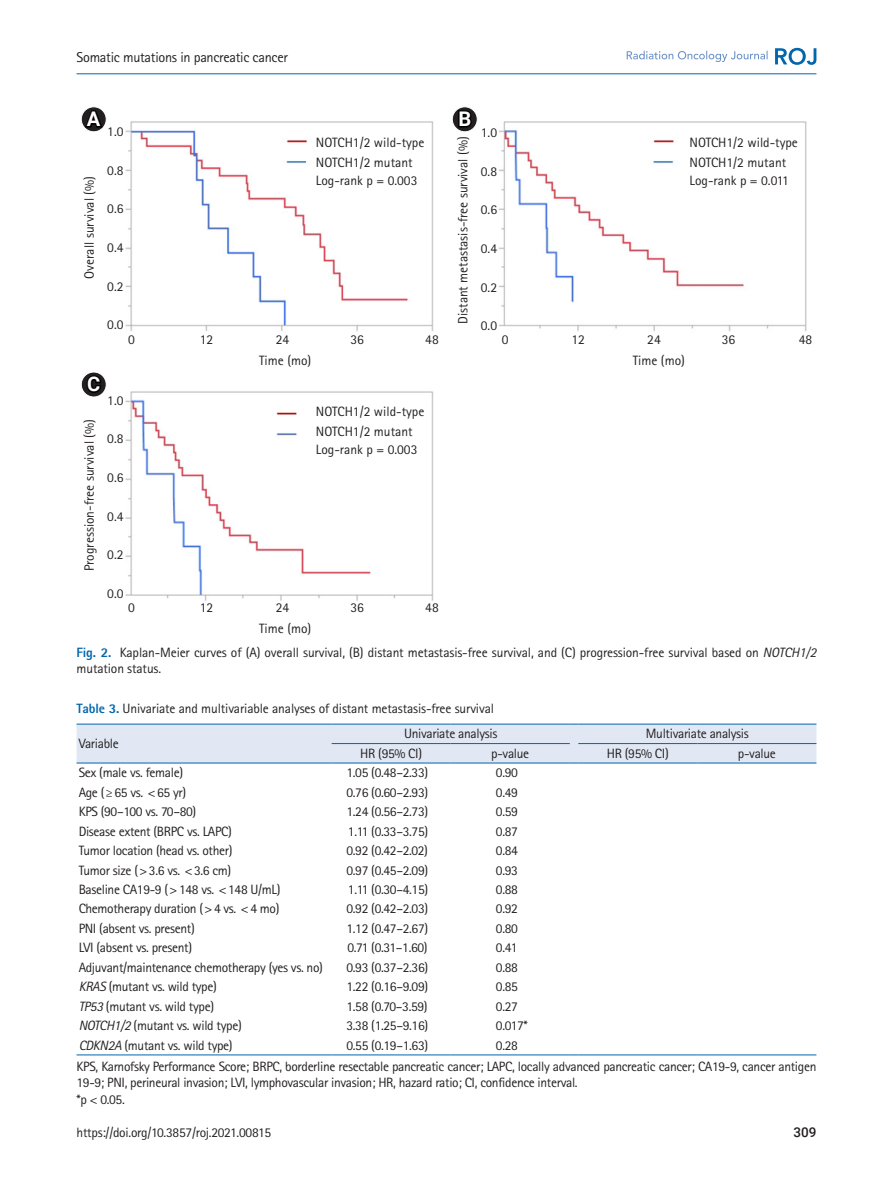
<style>
.page{position:relative;width:893px;height:1191px;background:#fff}
.page>*{position:absolute;margin:0;border:0;box-sizing:border-box;transform-origin:0 0}
.t1{font:700 20.25px "Roboto";color:#fff}
.t2{font:14.25px "Rotis Sans Serif Std";letter-spacing:-.02em;color:#231f20}
.tbody{font:13.5px "Rotis Sans Serif Std";letter-spacing:-.025em;color:#231f20}
.picture_print{font:13.5px "Rotis Sans Serif Std";color:#231f20}
.table-wrap-foot{font:13.5px/16.5px "Rotis Sans Serif Std";letter-spacing:-.025em;color:#231f20}
.fig-caption{font:13.5px/16.5px "Rotis Sans Serif Std";letter-spacing:-.01em;color:#231f20}
.table-caption{font:13.5px "Rotis Sans Serif Std";letter-spacing:-.01em;color:#231f20}
.t3{font:500 13.5px "Roboto";color:#231f20}
.s1{font-weight:800;color:#0166ac}
.s2{font-style:italic}
</style>
<div class="page">
<img style="left:125px;top:121px;width:682px;height:480px">
<hr style="left:77px;top:1054px;width:255px;height:1px;background:#0166ac">
<hr style="left:332px;top:1054px;width:119px;height:1px;background:#0166ac">
<hr style="left:451px;top:1054px;width:119px;height:1px;background:#0166ac">
<hr style="left:578px;top:1054px;width:119px;height:1px;background:#0166ac">
<hr style="left:697px;top:1054px;width:119px;height:1px;background:#0166ac">
<svg style="left:77px;top:724px;width:739px;height:39px;background:#d7e2f1"></svg>
<hr style="left:578px;top:762px;width:119px;height:1px;background:#0166ac">
<hr style="left:697px;top:762px;width:119px;height:1px;background:#0166ac">
<svg style="left:452px;top:107px;width:25px;height:25px"></svg>
<div style="left:452px;top:106px;width:26px;height:26px;border:1px solid #fff;border-radius:50%"></div>
<svg style="left:457px;top:108px;width:17px;height:21px"></svg>
<svg style="left:81px;top:107px;width:25px;height:25px"></svg>
<div style="left:81px;top:106px;width:26px;height:26px;border:1px solid #fff;border-radius:50%"></div>
<svg style="left:83px;top:109px;width:21px;height:21px"></svg>
<svg style="left:81px;top:372px;width:25px;height:25px"></svg>
<div style="left:81px;top:371px;width:26px;height:26px;border:1px solid #fff;border-radius:50%"></div>
<svg style="left:85px;top:373px;width:18px;height:22px"></svg>
<hr style="left:77px;top:73px;width:739px;height:1px;background:#0166ac">
<svg style="left:775px;top:48px;width:41px;height:17px"></svg>
<svg style="left:627px;top:51px;width:141px;height:11px"></svg>
<p class="t2" style="left:77px;top:49px;width:213px">Somatic mutations in pancreatic cancer</p>
<p class="t1" style="left:87px;top:105px;width:15px">A</p>
<p class="t1" style="left:458px;top:105px;width:14px">B</p>
<p class="picture_print" style="left:107px;top:124px;width:18px">1.0</p>
<p class="picture_print" style="left:107px;top:162px;width:18px">0.8</p>
<p class="picture_print" style="left:107px;top:201px;width:18px">0.6</p>
<p class="picture_print" style="left:107px;top:239px;width:18px">0.4</p>
<p class="picture_print" style="left:107px;top:278px;width:18px">0.2</p>
<p class="picture_print" style="left:107px;top:317px;width:18px">0.0</p>
<p class="picture_print" style="left:316px;top:134px;width:110px">NOTCH1/2 wild-type</p>
<p class="picture_print" style="left:455px;top:324px;width:189px;rotate:-90deg">Distant metastasis-free survival (%)</p>
<p class="picture_print" style="left:316px;top:154px;width:98px">NOTCH1/2 mutant</p>
<p class="picture_print" style="left:316px;top:172px;width:103px">Log-rank p = 0.003</p>
<p class="picture_print" style="left:81px;top:279px;width:104px;rotate:-90deg">Overall survival (%)</p>
<p class="picture_print" style="left:481px;top:125px;width:18px">1.0</p>
<p class="picture_print" style="left:481px;top:163px;width:18px">0.8</p>
<p class="picture_print" style="left:481px;top:202px;width:18px">0.6</p>
<p class="picture_print" style="left:481px;top:240px;width:18px">0.4</p>
<p class="picture_print" style="left:481px;top:279px;width:18px">0.2</p>
<p class="picture_print" style="left:481px;top:317px;width:18px">0.0</p>
<p class="picture_print" style="left:689px;top:134px;width:110px">NOTCH1/2 wild-type</p>
<p class="picture_print" style="left:689px;top:154px;width:98px">NOTCH1/2 mutant</p>
<p class="picture_print" style="left:689px;top:172px;width:101px">Log-rank p = 0.011</p>
<p class="picture_print" style="left:128px;top:331px;width:8px">0</p>
<p class="t1" style="left:87px;top:370px;width:15px">C</p>
<p class="picture_print" style="left:81px;top:571px;width:154px;rotate:-90deg">Progression-free survival (%)</p>
<p class="picture_print" style="left:107px;top:392px;width:18px">1.0</p>
<p class="picture_print" style="left:107px;top:431px;width:18px">0.8</p>
<p class="picture_print" style="left:107px;top:469px;width:18px">0.6</p>
<p class="picture_print" style="left:107px;top:508px;width:18px">0.4</p>
<p class="picture_print" style="left:107px;top:547px;width:18px">0.2</p>
<p class="picture_print" style="left:107px;top:585px;width:18px">0.0</p>
<p class="picture_print" style="left:128px;top:600px;width:8px">0</p>
<p class="picture_print" style="left:200px;top:331px;width:15px">12</p>
<p class="picture_print" style="left:502px;top:331px;width:8px">0</p>
<p class="picture_print" style="left:276px;top:331px;width:15px">24</p>
<p class="picture_print" style="left:571px;top:331px;width:15px">12</p>
<p class="picture_print" style="left:350px;top:331px;width:15px">36</p>
<p class="picture_print" style="left:647px;top:331px;width:15px">24</p>
<p class="picture_print" style="left:425px;top:331px;width:15px">48</p>
<p class="picture_print" style="left:722px;top:331px;width:15px">36</p>
<p class="picture_print" style="left:259px;top:352px;width:54px">Time (mo)</p>
<p class="picture_print" style="left:316px;top:403px;width:110px">NOTCH1/2 wild-type</p>
<p class="picture_print" style="left:316px;top:423px;width:98px">NOTCH1/2 mutant</p>
<p class="picture_print" style="left:316px;top:441px;width:103px">Log-rank p = 0.003</p>
<p class="picture_print" style="left:200px;top:600px;width:15px">12</p>
<p class="picture_print" style="left:276px;top:600px;width:15px">24</p>
<p class="picture_print" style="left:259px;top:620px;width:54px">Time (mo)</p>
<p class="picture_print" style="left:350px;top:600px;width:15px">36</p>
<p class="picture_print" style="left:425px;top:600px;width:15px">48</p>
<p class="picture_print" style="left:633px;top:352px;width:54px">Time (mo)</p>
<p class="picture_print" style="left:799px;top:331px;width:15px">48</p>
<p class="fig-caption" style="left:77px;top:644px;width:741px"><span class="s1">Fig. 2.</span> Kaplan-Meier curves of (A) overall survival, (B) distant metastasis-free survival, and (C) progression-free survival based on <span class="s2">NOTCH1/2 </span>mutation status.</p>
<p class="table-caption" style="left:77px;top:700px;width:419px"><span class="s1">Table 3.</span> Univariate and multivariable analyses of distant metastasis-free survival</p>
<p class="tbody" style="left:79px;top:735px;width:42px">Variable</p>
<p class="tbody" style="left:404px;top:725px;width:95px">Univariate analysis</p>
<p class="tbody" style="left:646px;top:725px;width:104px">Multivariate analysis</p>
<p class="tbody" style="left:360px;top:745px;width:63px">HR (95% CI)</p>
<p class="tbody" style="left:491px;top:745px;width:39px">p-value</p>
<p class="tbody" style="left:607px;top:745px;width:63px">HR (95% CI)</p>
<p class="tbody" style="left:738px;top:745px;width:39px">p-value</p>
<p class="tbody" style="left:79px;top:764px;width:106px">Sex (male vs. female)</p>
<p class="tbody" style="left:346px;top:764px;width:83px">1.05 (0.48–2.33)</p>
<p class="tbody" style="left:496px;top:764px;width:23px">0.90</p>
<p class="tbody" style="left:79px;top:784px;width:109px">Age (≥65 vs. &lt;65 yr)</p>
<p class="tbody" style="left:346px;top:784px;width:83px">0.76 (0.60–2.93)</p>
<p class="tbody" style="left:496px;top:784px;width:23px">0.49</p>
<p class="tbody" style="left:79px;top:803px;width:119px">KPS (90–100 vs. 70–80)</p>
<p class="tbody" style="left:346px;top:803px;width:83px">1.24 (0.56–2.73)</p>
<p class="tbody" style="left:496px;top:803px;width:23px">0.59</p>
<p class="tbody" style="left:79px;top:823px;width:155px">Disease extent (BRPC vs. LAPC)</p>
<p class="tbody" style="left:348px;top:823px;width:82px">1.11 (0.33–3.75)</p>
<p class="tbody" style="left:496px;top:823px;width:23px">0.87</p>
<p class="tbody" style="left:79px;top:842px;width:155px">Tumor location (head vs. other)</p>
<p class="tbody" style="left:346px;top:842px;width:83px">0.92 (0.42–2.02)</p>
<p class="tbody" style="left:496px;top:842px;width:23px">0.84</p>
<p class="tbody" style="left:79px;top:862px;width:154px">Tumor size (&gt;3.6 vs. &lt;3.6 cm)</p>
<p class="tbody" style="left:346px;top:862px;width:83px">0.97 (0.45–2.09)</p>
<p class="tbody" style="left:496px;top:862px;width:23px">0.93</p>
<p class="tbody" style="left:79px;top:881px;width:203px">Baseline CA19-9 (&gt;148 vs. &lt;148 U/mL)</p>
<p class="tbody" style="left:348px;top:881px;width:82px">1.11 (0.30–4.15)</p>
<p class="tbody" style="left:496px;top:881px;width:23px">0.88</p>
<p class="tbody" style="left:79px;top:901px;width:202px">Chemotherapy duration (&gt;4 vs. &lt;4 mo)</p>
<p class="tbody" style="left:346px;top:901px;width:83px">0.92 (0.42–2.03)</p>
<p class="tbody" style="left:496px;top:901px;width:23px">0.92</p>
<p class="tbody" style="left:79px;top:920px;width:118px">PNI (absent vs. present)</p>
<p class="tbody" style="left:346px;top:920px;width:83px">1.12 (0.47–2.67)</p>
<p class="tbody" style="left:496px;top:920px;width:23px">0.80</p>
<p class="tbody" style="left:79px;top:939px;width:115px">LVI (absent vs. present)</p>
<p class="tbody" style="left:347px;top:939px;width:82px">0.71 (0.31–1.60)</p>
<p class="tbody" style="left:496px;top:939px;width:23px">0.41</p>
<p class="tbody" style="left:79px;top:959px;width:246px">Adjuvant/maintenance chemotherapy (yes vs. no)</p>
<p class="tbody" style="left:346px;top:959px;width:83px">0.93 (0.37–2.36)</p>
<p class="tbody" style="left:496px;top:959px;width:23px">0.88</p>
<p class="tbody" style="left:79px;top:978px;width:140px"><span class="s2">KRAS</span> (mutant vs. wild type)</p>
<p class="tbody" style="left:346px;top:978px;width:83px">1.22 (0.16–9.09)</p>
<p class="tbody" style="left:496px;top:978px;width:23px">0.85</p>
<p class="tbody" style="left:79px;top:998px;width:137px"><span class="s2">TP53</span> (mutant vs. wild type)</p>
<p class="tbody" style="left:346px;top:998px;width:83px">1.58 (0.70–3.59)</p>
<p class="tbody" style="left:496px;top:998px;width:23px">0.27</p>
<p class="tbody" style="left:79px;top:1017px;width:165px"><span class="s2">NOTCH1/2</span> (mutant vs. wild type)</p>
<p class="tbody" style="left:346px;top:1017px;width:83px">3.38 (1.25–9.16)</p>
<p class="tbody" style="left:496px;top:1017px;width:33px">0.017*</p>
<p class="tbody" style="left:79px;top:1037px;width:156px"><span class="s2">CDKN2A</span> (mutant vs. wild type)</p>
<p class="tbody" style="left:346px;top:1037px;width:83px">0.55 (0.19–1.63)</p>
<p class="tbody" style="left:496px;top:1037px;width:23px">0.28</p>
<p class="table-wrap-foot" style="left:77px;top:1057px;width:741px">KPS, Karnofsky Performance Score; BRPC, borderline resectable pancreatic cancer; LAPC, locally advanced pancreatic cancer; CA19-9, cancer antigen<br>19-9; PNI, perineural invasion; LVI, lymphovascular invasion; HR, hazard ratio; CI, confidence interval.</p>
<p class="table-wrap-foot" style="left:77px;top:1090px;width:50px">*p &lt; 0.05.</p>
<p class="table-wrap-foot" style="left:77px;top:1123px;width:196px">https://doi.org/10.3857/roj.2021.00815</p>
<p class="t3" style="left:793px;top:1123px;width:25px">309</p>
</div>
